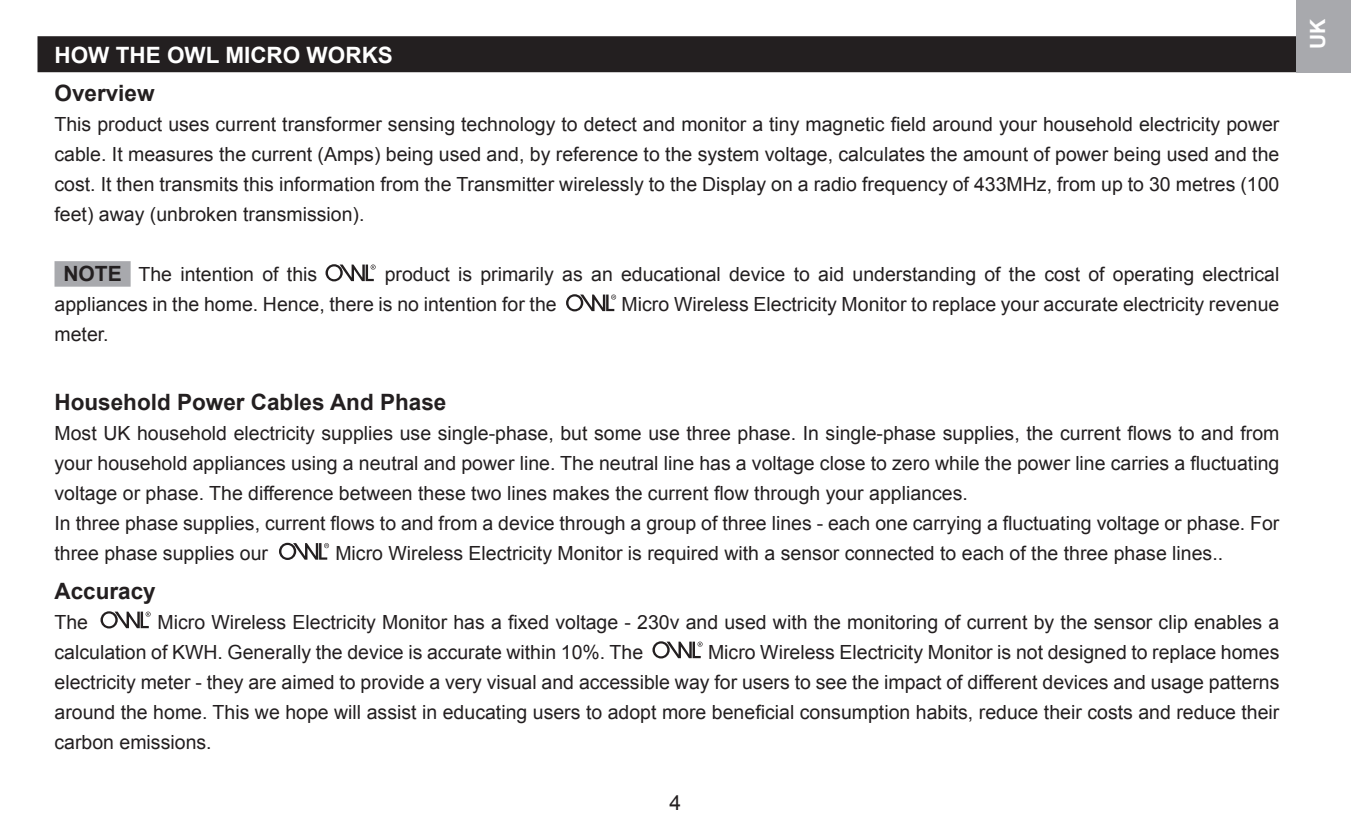
<style>
.page{position:relative;width:1351px;height:832px;background:#fff}
.page>*{position:absolute;margin:0;border:0;box-sizing:border-box;transform-origin:0 0}
.t1{font:700 22.5px "Arial";color:#231f20}
.t2{font:700 22.5px "Arial";color:#fff}
.t3{font:700 21px "Arial";color:#fff}
.t4{font:21px "Arial";color:#231f20}
.t5{font:19.5px/30px "Arial";color:#231f20}
.s1{font-weight:700;font-size:21px}
</style>
<div class="page">
<div style="left:37px;top:36px;width:1259px;height:36px;background:#231f20"></div>
<div style="left:54px;top:261px;width:77px;height:26px;background:#a8a9ad"></div>
<svg style="left:325px;top:264px;width:51px;height:17px"></svg>
<svg style="left:566px;top:294px;width:50px;height:17px"></svg>
<svg style="left:279px;top:543px;width:50px;height:17px"></svg>
<svg style="left:100px;top:611px;width:51px;height:17px"></svg>
<svg style="left:652px;top:641px;width:50px;height:17px"></svg>
<div style="left:1296px;top:0;width:55px;height:73px;background:#a8a9ad"></div>
<p class="t2" style="left:54px;top:42px;width:340px">HOW THE OWL MICRO WORKS</p>
<p class="t1" style="left:54px;top:81px;width:102px">Overview</p>
<p class="t5" style="left:54px;top:110px;width:1226px;text-align:justify">This product uses current transformer sensing technology to detect and monitor a tiny magnetic field around your household electricity power cable. It measures the current (Amps) being used and, by reference to the system voltage, calculates the amount of power being used and the cost. It then transmits this information from the Transmitter wirelessly to the Display on a radio frequency of 433MHz, from up to 30 metres (100 feet) away (unbroken transmission).</p>
<p class="t5" style="left:63px;top:260px;width:255px"><span class="s1">NOTE</span> The intention of this</p>
<p class="t5" style="left:54px;top:260px;width:1226px;text-indent:330px">product is primarily as an educational device to aid understanding of the cost of operating electrical appliances in the home. Hence, there is no intention for the</p>
<p class="t5" style="left:621px;top:290px;width:659px">Micro Wireless Electricity Monitor to replace your accurate electricity revenue</p>
<p class="t5" style="left:55px;top:320px;width:56px">meter.</p>
<p class="t1" style="left:54px;top:389px;width:393px">Household Power Cables And Phase</p>
<p class="t5" style="left:54px;top:418px;width:1226px">Most UK household electricity supplies use single-phase, but some use three phase. In single-phase supplies, the current flows to and from your household appliances using a neutral and power line. The neutral line has a voltage close to zero while the power line carries a fluctuating voltage or phase. The difference between these two lines makes the current flow through your appliances.<br>In three phase supplies, current flows to and from a device through a group of three lines - each one carrying a fluctuating voltage or phase. For three phase supplies our</p>
<p class="t5" style="left:335px;top:538px;width:889px">Micro Wireless Electricity Monitor is required with a sensor connected to each of the three phase lines..</p>
<p class="t1" style="left:54px;top:578px;width:103px">Accuracy</p>
<p class="t5" style="left:54px;top:607px;width:35px">The</p>
<p class="t5" style="left:54px;top:607px;width:1226px;text-indent:103px">Micro Wireless Electricity Monitor has a fixed voltage - 230v and used with the monitoring of current by the sensor clip enables a calculation of KWH. Generally the device is accurate within 10%. The</p>
<p class="t5" style="left:54px;top:637px;width:1226px;text-align:justify;text-indent:653px">Micro Wireless Electricity Monitor is not designed to replace homes electricity meter - they are aimed to provide a very visual and accessible way for users to see the impact of different devices and usage patterns around the home. This we hope will assist in educating users to adopt more beneficial consumption habits, reduce their costs and reduce their carbon emissions.</p>
<p class="t4" style="left:669px;top:790px;width:13px">4</p>
<p class="t3" style="left:1305px;top:49px;width:32px;rotate:-90deg">UK</p>
<p class="t3" style="left:1318px;top:49px;width:32px;rotate:-90deg">UK</p>
</div>
